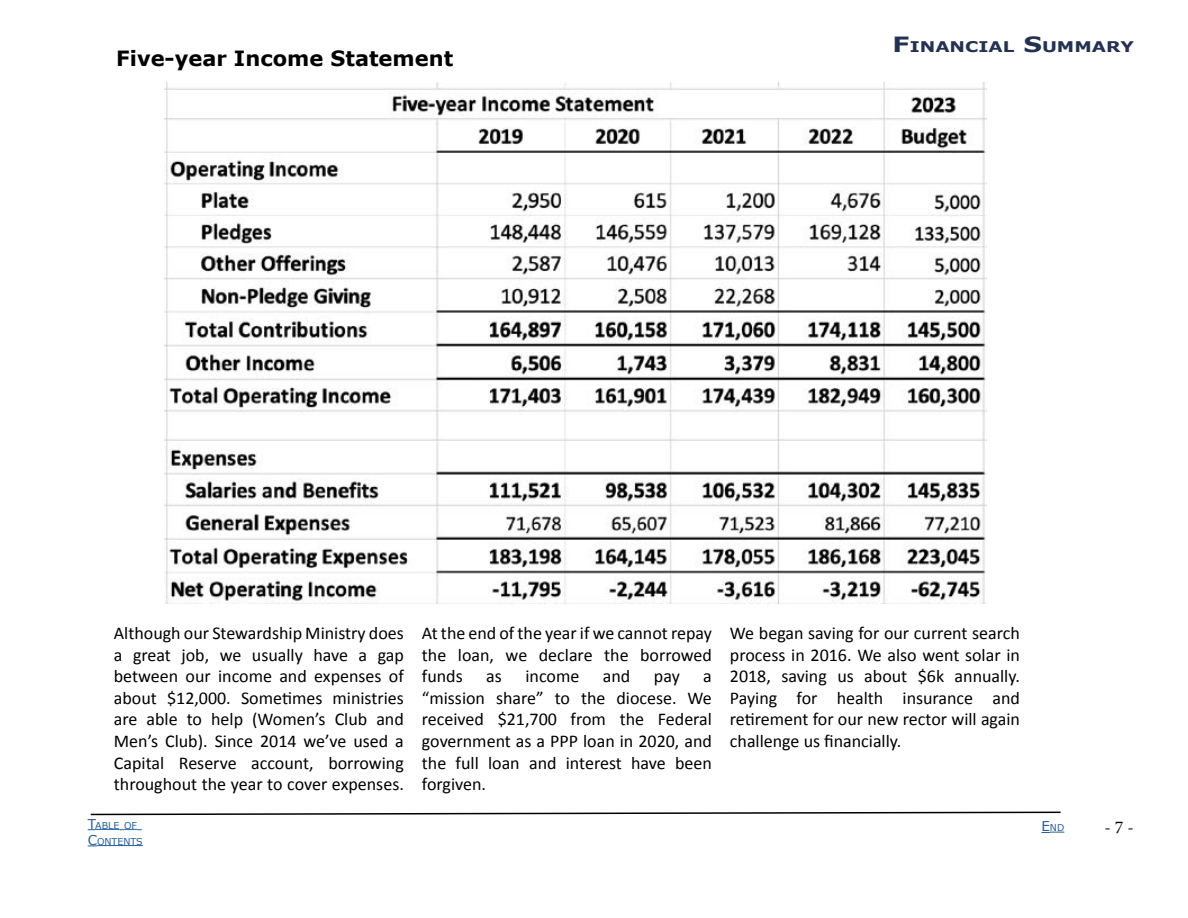
<style>
.page{position:relative;width:1188px;height:918px;background:#fff}
.page>*{position:absolute;margin:0;border:0;box-sizing:border-box;transform-origin:0 0}
.t1{font:700 21px "Verdana";color:#000}
.t2{font:18px/21.6px "Calibri";color:#000;text-align:justify}
.t3{font:18px "Minion Pro";color:#000}
.t4{font:700 14.7px "Verdana";color:#233252;scale:1.25 1}
.t5{font:9.45px/16.2px "Verdana";color:#215e9e}
.s1{font-size:21px}
.s2{font-size:13.5px}
</style>
<div class="page">
<svg style="left:90px;top:811px;width:971px;height:5px"></svg>
<svg style="left:88px;top:829px;width:54px;height:1px"></svg>
<hr style="left:97px;top:845px;width:46px;height:1px;background:#215e9e">
<svg style="left:1041px;top:832px;width:23px;height:1px"></svg>
<img style="left:164px;top:82px;width:823px;height:521px">
<p class="t1" style="left:116px;top:45px;width:339px">Five-year Income Statement</p>
<p class="t4" style="left:893px;top:37px;width:195px"><span class="s1">F</span>INANCIAL <span class="s1">S</span>UMMARY</p>
<p class="t2" style="left:114px;top:622px;width:292px">Although our Stewardship Ministry does a great job, we usually have a gap between our income and expenses of about $12,000. Sometimes ministries are able to help (Women’s Club and Men’s Club). Since 2014 we’ve used a Capital Reserve account, borrowing throughout the year to cover expenses.</p>
<p class="t2" style="left:422px;top:622px;width:292px">At the end of the year if we cannot repay the loan, we declare the borrowed funds</p>
<p class="t2" style="left:486px;top:665px;width:17px">as</p>
<p class="t2" style="left:525px;top:665px;width:55px">income</p>
<p class="t2" style="left:603px;top:665px;width:29px">and</p>
<p class="t2" style="left:654px;top:665px;width:27px">pay</p>
<p class="t2" style="left:422px;top:665px;width:292px;text-indent:281px">a “mission share” to the diocese. We received $21,700 from the Federal government as a PPP loan in 2020, and the full loan and interest have been forgiven.</p>
<p class="t2" style="left:730px;top:622px;width:292px">We began saving for our current search process in 2016. We also went solar in 2018, saving us about $6k annually.<br>Paying for health insurance and retirement for our new rector will again challenge us financially.</p>
<p class="t5" style="left:88px;top:817px;width:57px"><span class="s2">T</span>ABLE OF<br><span class="s2">C</span>ONTENTS</p>
<p class="t5" style="left:1041px;top:820px;width:24px"><span class="s2">E</span>ND</p>
<p class="t3" style="left:1104px;top:815px;width:31px">- 7 -</p>
</div>
